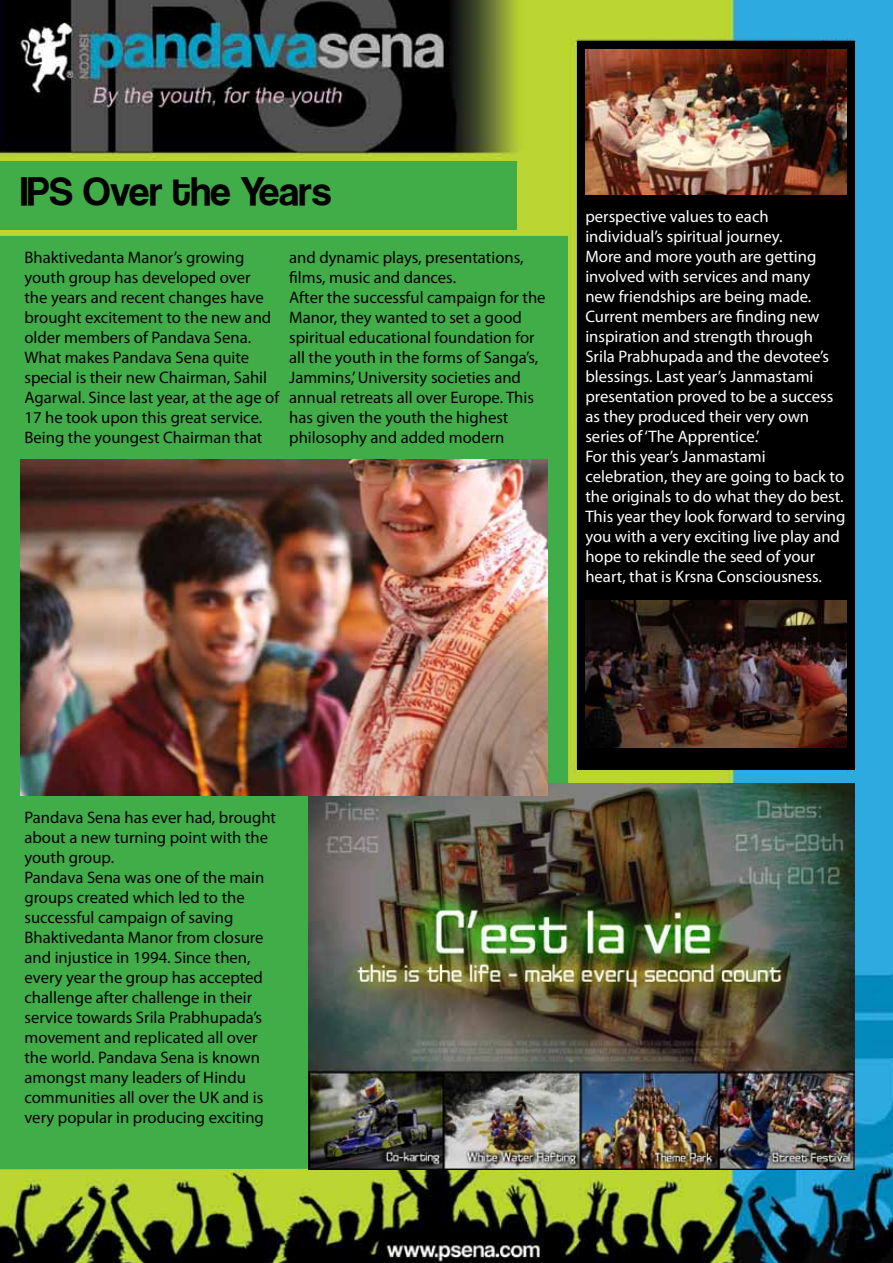
<style>
.page{position:relative;width:893px;height:1263px;background:#fff}
.page>*{position:absolute;margin:0;border:0;box-sizing:border-box;transform-origin:0 0}
.t1{font:37.8px "Coolvetica";color:#000}
.t2{font:16.65px/20px "Myriad Pro";color:#000}
.t3{font:16.65px/20px "Myriad Pro";color:#fff}
</style>
<div class="page">
<img style="left:0;top:0;width:893px;height:1263px">
<div style="left:0;top:236px;width:568px;height:933px;background:#41ad49"></div>
<div style="left:0;top:161px;width:516px;height:68px;background:#41ad49"></div>
<img style="left:309px;top:783px;width:546px;height:386px">
<div style="left:577px;top:41px;width:278px;height:728px;background:#000"></div>
<img style="left:20px;top:460px;width:527px;height:336px">
<img style="left:586px;top:601px;width:260px;height:146px">
<img style="left:585px;top:50px;width:261px;height:145px">
<svg style="left:289px;top:271px;width:8px;height:12px"></svg>
<h1 class="t1" style="left:20px;top:172px;width:313px">IPS Over the Years</h1>
<p class="t2" style="left:24px;top:247px;width:256px">Bhaktivedanta Manor’s growing youth group has developed over<br>the years and recent changes have brought excitement to the new and older members of Pandava Sena.<br>What makes Pandava Sena quite special is their new Chairman, Sahil Agarwal. Since last year, at the age of 17 he took upon this great service.<br>Being the youngest Chairman that</p>
<p class="t2" style="left:289px;top:247px;width:236px">and dynamic plays, presentations,</p>
<p class="t2" style="left:298px;top:267px;width:160px">lms, music and dances.</p>
<p class="t2" style="left:289px;top:287px;width:258px">After the successful campaign for the</p>
<p class="t2" style="left:289px;top:307px;width:234px">Manor, they wanted to set a good</p>
<p class="t2" style="left:289px;top:327px;width:247px">spiritual educational foundation for</p>
<p class="t2" style="left:289px;top:347px;width:251px">all the youth in the forms of Sanga’s,</p>
<p class="t2" style="left:289px;top:367px;width:233px">Jammins,’ University societies and</p>
<p class="t2" style="left:289px;top:387px;width:246px">annual retreats all over Europe. This</p>
<p class="t2" style="left:289px;top:407px;width:221px">has given the youth the highest</p>
<p class="t2" style="left:289px;top:427px;width:217px">philosophy and added modern</p>
<p class="t3" style="left:585px;top:206px;width:262px">perspective values to each individual’s spiritual journey.<br>More and more youth are getting involved with services and many<br>new friendships are being made.<br>Current members are nding new inspiration and strength through Srila Prabhupada and the devotee’s blessings. Last year’s Janmastami presentation proved to be a success as they produced their very own series of ‘The Apprentice.’<br>For this year’s Janmastami celebration, they are going to back to the originals to do what they do best.<br>This year they look forward to serving you with a very exciting live play and hope to rekindle the seed of your heart, that is Krsna Consciousness.</p>
<p class="t2" style="left:24px;top:807px;width:253px">Pandava Sena has ever had, brought about a new turning point with the youth group.<br>Pandava Sena was one of the main groups created which led to the successful campaign of saving<br>Bhaktivedanta Manor from closure and injustice in 1994. Since then, every year the group has accepted challenge after challenge in their service towards Srila Prabhupada’s movement and replicated all over the world. Pandava Sena is known amongst many leaders of Hindu communities all over the UK and is very popular in producing exciting</p>
</div>
